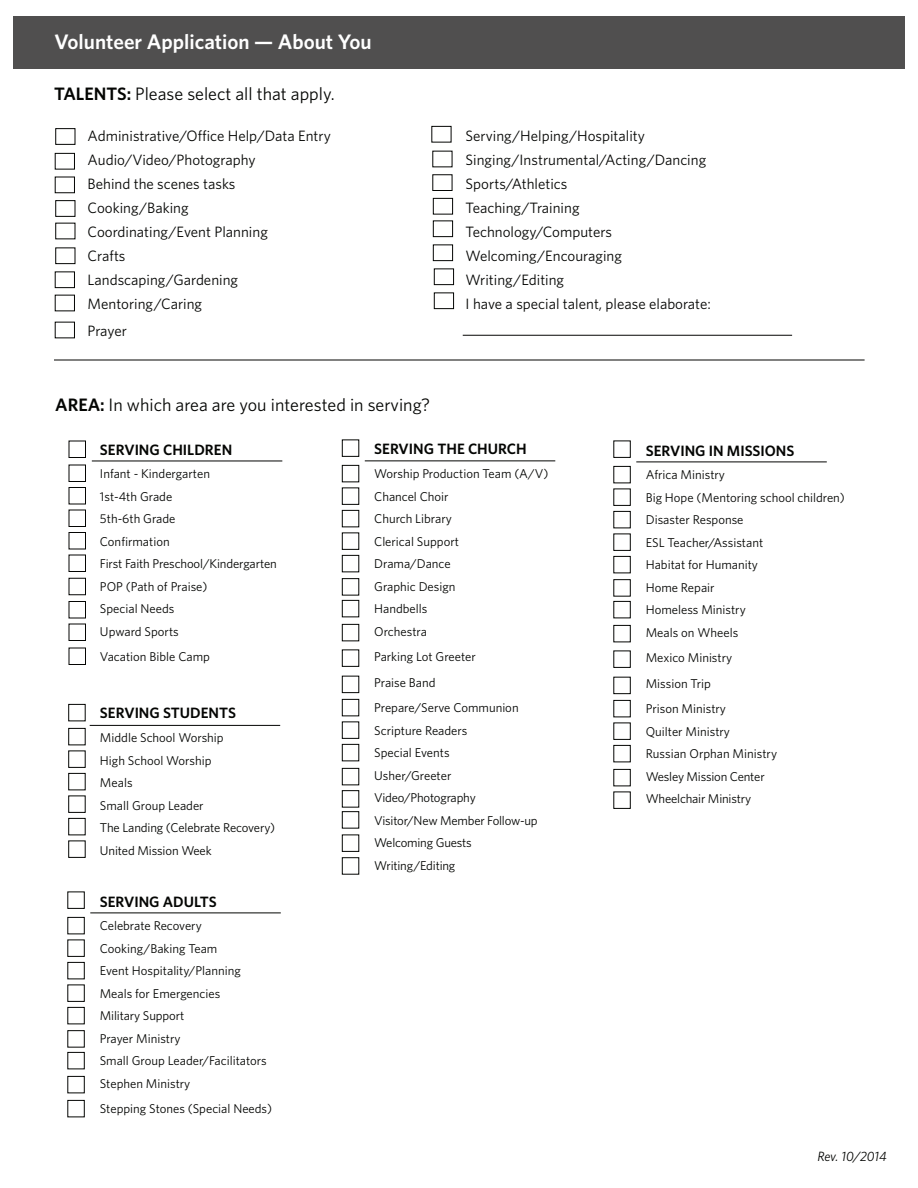
<style>
.page{position:relative;width:918px;height:1188px;background:#fff}
.page>*{position:absolute;margin:0;border:0;box-sizing:border-box;transform-origin:0 0}
.t1{font:600 21px "Whitney";color:#fff}
.t2{font:18px "Whitney";color:#040503}
.t3{font:15px "Whitney";color:#040503}
.t4{font:600 15px "Whitney";color:#040503}
.t5{font:italic 13.5px "Whitney";letter-spacing:-.005em;color:#040503}
.t6{font:12.75px/22.5px "Whitney";color:#040503}
.s1{font-weight:600}
</style>
<div class="page">
<div style="left:14px;top:16px;width:891px;height:53px;background:#504f4f"></div>
<hr style="left:54px;top:360px;width:811px;height:1px;background:#040503">
<div style="left:69px;top:441px;width:17px;height:17px;border:1px solid #040503"></div>
<div style="left:69px;top:465px;width:17px;height:17px;border:1px solid #040503"></div>
<div style="left:69px;top:487px;width:17px;height:17px;border:1px solid #040503"></div>
<div style="left:69px;top:510px;width:17px;height:17px;border:1px solid #040503"></div>
<div style="left:69px;top:532px;width:17px;height:17px;border:1px solid #040503"></div>
<div style="left:69px;top:578px;width:17px;height:17px;border:1px solid #040503"></div>
<div style="left:69px;top:601px;width:17px;height:17px;border:1px solid #040503"></div>
<div style="left:69px;top:624px;width:17px;height:17px;border:1px solid #040503"></div>
<div style="left:69px;top:555px;width:17px;height:17px;border:1px solid #040503"></div>
<div style="left:69px;top:648px;width:17px;height:17px;border:1px solid #040503"></div>
<div style="left:68px;top:704px;width:18px;height:17px;border:1px solid #040503"></div>
<div style="left:68px;top:728px;width:18px;height:17px;border:1px solid #040503"></div>
<div style="left:68px;top:751px;width:18px;height:17px;border:1px solid #040503"></div>
<div style="left:68px;top:773px;width:18px;height:17px;border:1px solid #040503"></div>
<div style="left:68px;top:796px;width:18px;height:17px;border:1px solid #040503"></div>
<div style="left:68px;top:818px;width:18px;height:17px;border:1px solid #040503"></div>
<hr style="left:90px;top:725px;width:190px;height:1px;background:#040503">
<div style="left:68px;top:841px;width:18px;height:17px;border:1px solid #040503"></div>
<div style="left:55px;top:128px;width:20px;height:17px;border:1px solid #040503"></div>
<div style="left:55px;top:153px;width:20px;height:17px;border:1px solid #040503"></div>
<div style="left:55px;top:200px;width:20px;height:17px;border:1px solid #040503"></div>
<div style="left:55px;top:223px;width:20px;height:16px;border:1px solid #040503"></div>
<div style="left:55px;top:248px;width:20px;height:16px;border:1px solid #040503"></div>
<div style="left:55px;top:272px;width:20px;height:16px;border:1px solid #040503"></div>
<div style="left:432px;top:174px;width:20px;height:17px;border:1px solid #040503"></div>
<div style="left:433px;top:198px;width:20px;height:16px;border:1px solid #040503"></div>
<div style="left:433px;top:220px;width:20px;height:17px;border:1px solid #040503"></div>
<div style="left:433px;top:244px;width:20px;height:17px;border:1px solid #040503"></div>
<div style="left:434px;top:268px;width:20px;height:17px;border:1px solid #040503"></div>
<div style="left:434px;top:292px;width:20px;height:17px;border:1px solid #040503"></div>
<hr style="left:463px;top:335px;width:329px;height:1px;background:#040503">
<div style="left:67px;top:892px;width:18px;height:17px;border:1px solid #040503"></div>
<div style="left:67px;top:917px;width:18px;height:17px;border:1px solid #040503"></div>
<div style="left:67px;top:940px;width:18px;height:17px;border:1px solid #040503"></div>
<div style="left:67px;top:962px;width:18px;height:17px;border:1px solid #040503"></div>
<div style="left:67px;top:985px;width:18px;height:17px;border:1px solid #040503"></div>
<div style="left:67px;top:1030px;width:18px;height:18px;border:1px solid #040503"></div>
<div style="left:67px;top:1052px;width:18px;height:17px;border:1px solid #040503"></div>
<div style="left:67px;top:1100px;width:18px;height:17px;border:1px solid #040503"></div>
<hr style="left:90px;top:913px;width:191px;height:1px;background:#040503">
<div style="left:67px;top:1007px;width:18px;height:17px;border:1px solid #040503"></div>
<div style="left:67px;top:1076px;width:18px;height:17px;border:1px solid #040503"></div>
<div style="left:342px;top:440px;width:17px;height:17px;border:1px solid #040503"></div>
<div style="left:342px;top:465px;width:17px;height:17px;border:1px solid #040503"></div>
<div style="left:342px;top:488px;width:17px;height:17px;border:1px solid #040503"></div>
<div style="left:342px;top:510px;width:17px;height:17px;border:1px solid #040503"></div>
<div style="left:342px;top:532px;width:17px;height:18px;border:1px solid #040503"></div>
<div style="left:342px;top:578px;width:17px;height:18px;border:1px solid #040503"></div>
<div style="left:342px;top:600px;width:17px;height:17px;border:1px solid #040503"></div>
<div style="left:342px;top:650px;width:17px;height:17px;border:1px solid #040503"></div>
<div style="left:342px;top:744px;width:17px;height:17px;border:1px solid #040503"></div>
<div style="left:342px;top:768px;width:17px;height:17px;border:1px solid #040503"></div>
<div style="left:342px;top:722px;width:17px;height:17px;border:1px solid #040503"></div>
<hr style="left:365px;top:460px;width:190px;height:1px;background:#040503">
<div style="left:342px;top:555px;width:17px;height:17px;border:1px solid #040503"></div>
<div style="left:342px;top:699px;width:17px;height:17px;border:1px solid #040503"></div>
<div style="left:342px;top:624px;width:17px;height:17px;border:1px solid #040503"></div>
<div style="left:342px;top:676px;width:17px;height:17px;border:1px solid #040503"></div>
<div style="left:342px;top:790px;width:17px;height:18px;border:1px solid #040503"></div>
<div style="left:342px;top:811px;width:17px;height:18px;border:1px solid #040503"></div>
<div style="left:342px;top:835px;width:17px;height:17px;border:1px solid #040503"></div>
<div style="left:342px;top:857px;width:17px;height:18px;border:1px solid #040503"></div>
<div style="left:613px;top:441px;width:18px;height:17px;border:1px solid #040503"></div>
<div style="left:613px;top:466px;width:18px;height:17px;border:1px solid #040503"></div>
<div style="left:613px;top:489px;width:18px;height:17px;border:1px solid #040503"></div>
<div style="left:613px;top:511px;width:18px;height:17px;border:1px solid #040503"></div>
<div style="left:613px;top:534px;width:18px;height:17px;border:1px solid #040503"></div>
<div style="left:613px;top:579px;width:18px;height:18px;border:1px solid #040503"></div>
<div style="left:613px;top:601px;width:18px;height:17px;border:1px solid #040503"></div>
<div style="left:613px;top:651px;width:18px;height:17px;border:1px solid #040503"></div>
<div style="left:613px;top:745px;width:18px;height:17px;border:1px solid #040503"></div>
<div style="left:613px;top:769px;width:18px;height:17px;border:1px solid #040503"></div>
<div style="left:613px;top:723px;width:18px;height:17px;border:1px solid #040503"></div>
<hr style="left:636px;top:462px;width:191px;height:1px;background:#040503">
<div style="left:613px;top:556px;width:18px;height:17px;border:1px solid #040503"></div>
<div style="left:613px;top:700px;width:18px;height:17px;border:1px solid #040503"></div>
<div style="left:613px;top:625px;width:18px;height:17px;border:1px solid #040503"></div>
<div style="left:613px;top:677px;width:18px;height:17px;border:1px solid #040503"></div>
<div style="left:613px;top:792px;width:18px;height:17px;border:1px solid #040503"></div>
<hr style="left:92px;top:461px;width:190px;height:1px;background:#040503">
<h1 class="t1" style="left:55px;top:28px;width:319px">Volunteer Application — About You</h1>
<h2 class="t2" style="left:54px;top:82px;width:282px"><span class="s1">TALENTS:</span> Please select all that apply.</h2>
<p class="t3" style="left:88px;top:126px;width:245px">Administrative/Office Help/Data Entry</p>
<p class="t3" style="left:466px;top:126px;width:181px">Serving/Helping/Hospitality</p>
<p class="t3" style="left:88px;top:150px;width:170px">Audio/Video/Photography</p>
<p class="t3" style="left:466px;top:150px;width:242px">Singing/Instrumental/Acting/Dancing</p>
<p class="t3" style="left:88px;top:174px;width:149px">Behind the scenes tasks</p>
<p class="t3" style="left:466px;top:174px;width:103px">Sports/Athletics</p>
<p class="t3" style="left:88px;top:198px;width:102px">Cooking/Baking</p>
<p class="t3" style="left:466px;top:198px;width:115px">Teaching/Training</p>
<p class="t3" style="left:88px;top:222px;width:182px">Coordinating/Event Planning</p>
<p class="t3" style="left:466px;top:222px;width:148px">Technology/Computers</p>
<p class="t3" style="left:88px;top:246px;width:39px">Crafts</p>
<p class="t3" style="left:466px;top:246px;width:158px">Welcoming/Encouraging</p>
<p class="t3" style="left:88px;top:270px;width:152px">Landscaping/Gardening</p>
<p class="t3" style="left:466px;top:270px;width:100px">Writing/Editing</p>
<p class="t3" style="left:88px;top:294px;width:116px">Mentoring/Caring</p>
<p class="t3" style="left:466px;top:294px;width:247px">I have a special talent, please elaborate:</p>
<p class="t3" style="left:88px;top:321px;width:41px">Prayer</p>
<h2 class="t2" style="left:55px;top:393px;width:377px"><span class="s1">AREA:</span> In which area are you interested in serving?</h2>
<p class="t4" style="left:100px;top:440px;width:134px">SERVING CHILDREN</p>
<p class="t6" style="left:100px;top:462px;width:178px">Infant - Kindergarten<br>1st-4th Grade<br>5th-6th Grade<br>Confirmation<br>First Faith Preschool/Kindergarten<br>POP (Path of Praise)<br>Special Needs<br>Upward Sports</p>
<p class="t6" style="left:100px;top:645px;width:111px">Vacation Bible Camp</p>
<p class="t4" style="left:100px;top:703px;width:138px">SERVING STUDENTS</p>
<p class="t6" style="left:100px;top:726px;width:177px">Middle School Worship<br>High School Worship<br>Meals<br>Small Group Leader<br>The Landing (Celebrate Recovery)<br>United Mission Week</p>
<p class="t4" style="left:100px;top:891px;width:118px">SERVING ADULTS</p>
<p class="t6" style="left:100px;top:914px;width:169px">Celebrate Recovery<br>Cooking/Baking Team<br>Event Hospitality/Planning<br>Meals for Emergencies<br>Military Support<br>Prayer Ministry<br>Small Group Leader/Facilitators<br>Stephen Ministry</p>
<p class="t6" style="left:100px;top:1097px;width:174px">Stepping Stones (Special Needs)</p>
<p class="t4" style="left:374px;top:439px;width:154px">SERVING THE CHURCH</p>
<p class="t6" style="left:374px;top:462px;width:176px">Worship Production Team (A/V)<br>Chancel Choir<br>Church Library<br>Clerical Support<br>Drama/Dance<br>Graphic Design<br>Handbells<br>Orchestra</p>
<p class="t6" style="left:374px;top:644px;width:146px;line-height:25.5px">Parking Lot Greeter<br>Praise Band<br>Prepare/Serve Communion</p>
<p class="t6" style="left:374px;top:719px;width:165px">Scripture Readers<br>Special Events<br>Usher/Greeter<br>Video/Photography<br>Visitor/New Member Follow-up<br>Welcoming Guests<br>Writing/Editing</p>
<p class="t4" style="left:646px;top:440px;width:150px">SERVING IN MISSIONS</p>
<p class="t6" style="left:646px;top:463px;width:201px">Africa Ministry<br>Big Hope (Mentoring school children)<br>Disaster Response<br>ESL Teacher/Assistant<br>Habitat for Humanity<br>Home Repair<br>Homeless Ministry<br>Meals on Wheels</p>
<p class="t6" style="left:646px;top:645px;width:88px;line-height:25.5px">Mexico Ministry<br>Mission Trip<br>Prison Ministry</p>
<p class="t6" style="left:646px;top:720px;width:133px">Quilter Ministry<br>Russian Orphan Ministry<br>Wesley Mission Center<br>Wheelchair Ministry</p>
<p class="t5" style="left:817px;top:1147px;width:71px">Rev. 10/2014</p>
</div>
